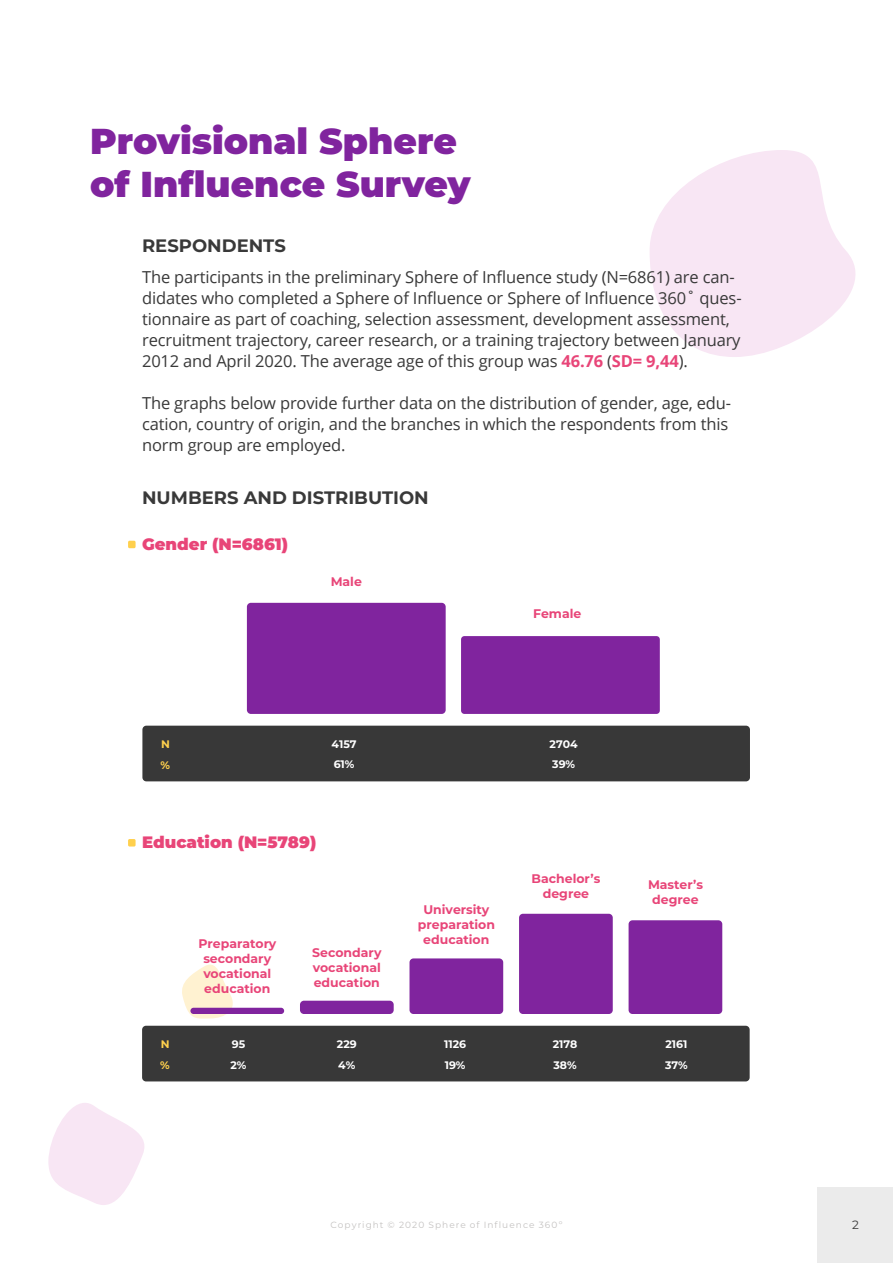
<style>
.page{position:relative;width:893px;height:1263px;background:#fff}
.page>*{position:absolute;margin:0;border:0;box-sizing:border-box;transform-origin:0 0}
.t1{font:900 36px/43.2px "Montserrat";color:#80249e}
.t2{font:700 18px "Montserrat";color:#393939}
.t3{font:16.5px/21px "Open Sans";letter-spacing:-.01em;color:#393939}
.t4{font:900 16.5px "Montserrat";color:#e84578}
.t5{font:700 12.45px/15px "Montserrat";color:#e84578;text-align:center}
.t6{font:12px "Montserrat";color:#393939}
.t7{font:700 10.95px "Montserrat";color:#fff}
.t8{font:700 10.95px "Montserrat";color:#ffd14d}
.t9{font:9px "Montserrat";letter-spacing:.115em;color:#c4c2c1}
.s1{font-weight:700;color:#e84578}
</style>
<div class="page">
<div style="left:818px;top:1188px;width:75px;height:75px;background:#ebebeb"></div>
<svg style="left:48px;top:1103px;width:96px;height:102px"></svg>
<svg style="left:182px;top:964px;width:58px;height:54px"></svg>
<svg style="left:650px;top:150px;width:206px;height:207px;fill:#f8e6f4"></svg>
<div style="left:142px;top:726px;width:608px;height:55px;background:#383838;border-radius:4px"></div>
<div style="left:247px;top:603px;width:199px;height:111px;background:#80249e;border-radius:4px"></div>
<div style="left:461px;top:636px;width:199px;height:78px;background:#80249e;border-radius:3px"></div>
<div style="left:142px;top:1026px;width:608px;height:55px;background:#383838;border-radius:4px"></div>
<div style="left:190px;top:1008px;width:94px;height:6px;background:#80249e;border-radius:3px"></div>
<div style="left:300px;top:1001px;width:94px;height:13px;background:#80249e;border-radius:4px"></div>
<div style="left:409px;top:958px;width:94px;height:56px;background:#80249e;border-radius:4px"></div>
<div style="left:519px;top:914px;width:94px;height:100px;background:#80249e;border-radius:4px"></div>
<div style="left:629px;top:920px;width:93px;height:94px;background:#80249e;border-radius:4px"></div>
<div style="left:128px;top:541px;width:8px;height:7px;background:#ffd04d;border-radius:2px"></div>
<div style="left:128px;top:839px;width:8px;height:7px;background:#ffd04d;border-radius:2px"></div>
<h1 class="t1" style="left:90px;top:117px;width:382px">Provisional Sphere of Influence Survey</h1>
<p class="t2" style="left:142px;top:232px;width:145px">RESPONDENTS</p>
<p class="t3" style="left:142px;top:266px;width:601px">The participants in the preliminary Sphere of Influence study (N=6861) are can&shy;didates who completed a Sphere of Influence or Sphere of Influence 360˚ ques&shy;tionnaire as part of coaching, selection assessment, development assessment, recruitment trajectory, career research, or a training trajectory between January 2012 and April 2020. The average age of this group was <span class="s1">46.76</span> (<span class="s1">SD= 9,44</span>).</p>
<p class="t3" style="left:142px;top:392px;width:591px">The graphs below provide further data on the distribution of gender, age, edu&shy;cation, country of origin, and the branches in which the respondents from this norm group are employed.</p>
<p class="t2" style="left:142px;top:484px;width:288px">NUMBERS AND DISTRIBUTION</p>
<p class="t4" style="left:142px;top:532px;width:148px">Gender (N=6861)</p>
<p class="t5" style="left:331px;top:573px;width:33px">Male</p>
<p class="t5" style="left:533px;top:606px;width:50px">Female</p>
<p class="t8" style="left:161px;top:736px;width:10px">N</p>
<p class="t7" style="left:332px;top:736px;width:27px">4157</p>
<p class="t7" style="left:550px;top:736px;width:30px">2704</p>
<p class="t8" style="left:161px;top:757px;width:11px">%</p>
<p class="t7" style="left:334px;top:757px;width:22px">61%</p>
<p class="t7" style="left:552px;top:757px;width:24px">39%</p>
<p class="t4" style="left:142px;top:830px;width:176px">Education (N=5789)</p>
<p class="t5" style="left:198px;top:935px;width:79px">Preparatory secondary vocational education</p>
<p class="t5" style="left:312px;top:944px;width:71px;text-align:justify">Secondary vocational education</p>
<p class="t8" style="left:161px;top:1036px;width:10px">N</p>
<p class="t7" style="left:232px;top:1036px;width:15px">95</p>
<p class="t8" style="left:160px;top:1057px;width:11px">%</p>
<p class="t7" style="left:231px;top:1057px;width:18px">2%</p>
<p class="t7" style="left:337px;top:1036px;width:21px">229</p>
<p class="t7" style="left:338px;top:1057px;width:19px">4%</p>
<p class="t5" style="left:418px;top:901px;width:79px">University preparation education</p>
<p class="t7" style="left:444px;top:1036px;width:23px">1126</p>
<p class="t7" style="left:445px;top:1057px;width:22px">19%</p>
<p class="t5" style="left:532px;top:871px;width:70px">Bachelor’s degree</p>
<p class="t5" style="left:648px;top:876px;width:57px">Master’s degree</p>
<p class="t7" style="left:553px;top:1036px;width:26px">2178</p>
<p class="t7" style="left:553px;top:1057px;width:25px">38%</p>
<p class="t7" style="left:665px;top:1036px;width:23px">2161</p>
<p class="t7" style="left:665px;top:1057px;width:24px">37%</p>
<p class="t9" style="left:330px;top:1218px;width:234px">Copyright © 2020 Sphere of Influence 360º</p>
<p class="t6" style="left:852px;top:1217px;width:8px">2</p>
</div>
